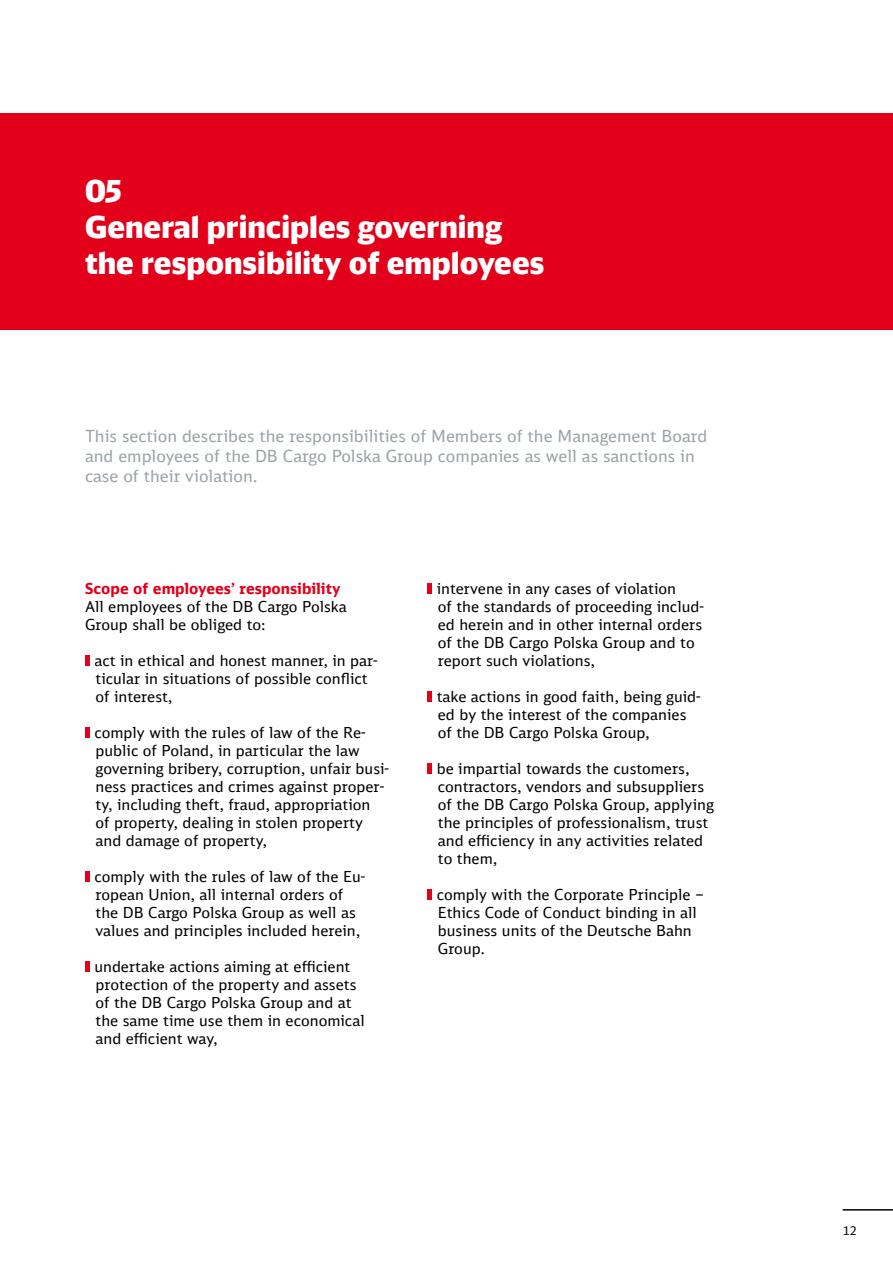
<style>
.page{position:relative;width:893px;height:1263px;background:#fff}
.page>*{position:absolute;margin:0;border:0;box-sizing:border-box;transform-origin:0 0}
.t1{font:900 30px/36px "DB Head";color:#fff}
.t2{font:16.5px/19.8px "DB Sans";color:#9aa3a8}
.t3{font:15px/18px "DB Sans";color:#000}
.t4{font:700 15px "DB Sans";color:#e2001a}
.t5{font:12px "DB Sans";color:#000}
</style>
<div class="page">
<hr style="left:843px;top:1209px;width:50px;height:1px;background:#000">
<div style="left:0;top:113px;width:893px;height:217px;background:#e2001a"></div>
<div style="left:85px;top:656px;width:5px;height:10px;background:#e2001a"></div>
<div style="left:85px;top:728px;width:5px;height:10px;background:#e2001a"></div>
<div style="left:85px;top:872px;width:5px;height:10px;background:#e2001a"></div>
<div style="left:85px;top:962px;width:5px;height:10px;background:#e2001a"></div>
<div style="left:427px;top:584px;width:5px;height:10px;background:#e2001a"></div>
<div style="left:427px;top:692px;width:5px;height:10px;background:#e2001a"></div>
<div style="left:427px;top:764px;width:5px;height:10px;background:#e2001a"></div>
<div style="left:427px;top:890px;width:5px;height:10px;background:#e2001a"></div>
<h1 class="t1" style="left:85px;top:172px;width:461px">05<br>General principles governing the responsibility of employees</h1>
<p class="t2" style="left:85px;top:426px;width:624px">This section describes the responsibilities of Members of the Management Board and employees of the DB Cargo Polska Group companies as well as sanctions in case of their violation.</p>
<p class="t4" style="left:85px;top:579px;width:257px">Scope of employees’ responsibility</p>
<p class="t3" style="left:85px;top:597px;width:263px">All employees of the DB Cargo Polska<br>Group shall be obliged to:</p>
<p class="t3" style="left:94px;top:651px;width:285px">act in ethical and honest manner, in par&shy;ticular in situations of possible conflict of interest,</p>
<p class="t3" style="left:94px;top:723px;width:296px">comply with the rules of law of the Re&shy;public of Poland, in particular the law governing bribery, corruption, unfair busi&shy;ness practices and crimes against proper&shy;ty, including theft, fraud, appropriation<br>of property, dealing in stolen property and damage of property,</p>
<p class="t3" style="left:94px;top:867px;width:272px">comply with the rules of law of the Eu&shy;ropean Union, all internal orders of the DB Cargo Polska Group as well as values and principles included herein,</p>
<p class="t3" style="left:94px;top:957px;width:272px">undertake actions aiming at efficient protection of the property and assets of the DB Cargo Polska Group and at the same time use them in economical and efficient way,</p>
<p class="t3" style="left:437px;top:579px;width:269px">intervene in any cases of violation<br>of the standards of proceeding includ&shy;ed herein and in other internal orders of the DB Cargo Polska Group and to report such violations,</p>
<p class="t3" style="left:437px;top:687px;width:265px">take actions in good faith, being guid&shy;ed by the interest of the companies of the DB Cargo Polska Group,</p>
<p class="t3" style="left:437px;top:759px;width:279px">be impartial towards the customers, contractors, vendors and subsuppliers of the DB Cargo Polska Group, applying the principles of professionalism, trust and efficiency in any activities related to them,</p>
<p class="t3" style="left:437px;top:885px;width:269px">comply with the Corporate Principle –<br>Ethics Code of Conduct binding in all business units of the Deutsche Bahn<br>Group.</p>
<p class="t5" style="left:843px;top:1223px;width:16px">12</p>
</div>
